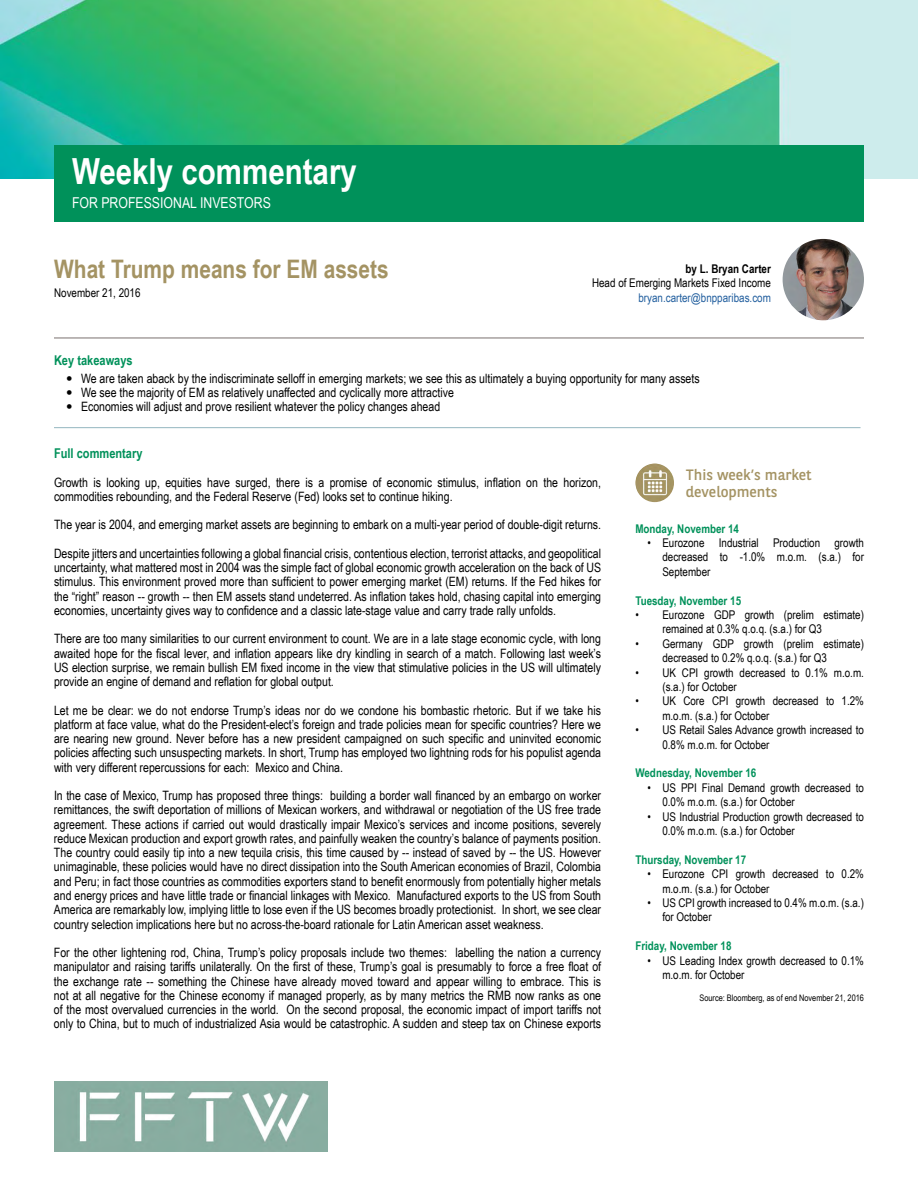
<style>
.page{position:relative;width:918px;height:1188px;background:#fff}
.page>*{position:absolute;margin:0;border:0;box-sizing:border-box;transform-origin:0 0}
.t1{font:700 36px "Arial Narrow";color:#fff}
.t2{font:700 25.5px "Arial Narrow";color:#a49363}
.t3{font:15px/16.5px "BNPP Sans";color:#a49363}
.t4{font:15px "Arial Narrow";color:#fff}
.t5{font:700 13.5px "Arial Narrow";color:#00915a}
.t6{font:12.9px/14.2px "Arial Narrow";color:#000;text-align:justify}
.t7{font:12px/14.4px "Arial Narrow";color:#000}
.t8{font:700 12px "Arial Narrow";color:#00915a}
.t9{font:12px "Arial Narrow";color:#215e9e}
.t10{font:700 12px "Arial Narrow";color:#000}
.t11{font:9px "Arial Narrow";color:#000}
.s1{font-family:"Avenir"}
</style>
<div class="page">
<img style="left:783px;top:239px;width:81px;height:81px;border-radius:41px">
<hr style="left:54px;top:338px;width:810px;height:1px;background:#79716f">
<img style="left:635px;top:464px;width:39px;height:38px;border-radius:19px">
<hr style="left:54px;top:427px;width:807px;height:1px;background:#94b6bf">
<img style="left:0;top:0;width:918px;height:179px">
<div style="left:54px;top:145px;width:810px;height:77px;background:#00915a"></div>
<img style="left:54px;top:1081px;width:274px;height:70px">
<h1 class="t1" style="left:72px;top:144px;width:286px">Weekly commentary</h1>
<p class="t4" style="left:72px;top:192px;width:200px">FOR PROFESSIONAL INVESTORS</p>
<h2 class="t2" style="left:54px;top:250px;width:336px">What Trump means for EM assets</h2>
<p class="t7" style="left:54px;top:285px;width:88px">November 21, 2016</p>
<p class="t10" style="left:686px;top:259px;width:87px">by L. Bryan Carter</p>
<p class="t7" style="left:592px;top:275px;width:180px">Head of Emerging Markets Fixed Income</p>
<p class="t9" style="left:638px;top:289px;width:134px">bryan.carter@bnpparibas.com</p>
<p class="t5" style="left:54px;top:350px;width:80px">Key takeaways</p>
<p class="t6" style="left:66px;top:371px;width:635px"><span class="s1">•</span> We are taken aback by the indiscriminate selloff in emerging markets; we see this as ultimately a buying opportunity for many assets</p>
<p class="t6" style="left:66px;top:385px;width:389px"><span class="s1">•</span> We see the majority of EM as relatively unaffected and cyclically more attractive</p>
<p class="t6" style="left:66px;top:399px;width:376px"><span class="s1">•</span> Economies will adjust and prove resilient whatever the policy changes ahead</p>
<p class="t5" style="left:54px;top:443px;width:90px">Full commentary</p>
<p class="t6" style="left:54px;top:475px;width:549px">Growth is looking up, equities have surged, there is a promise of economic stimulus, inflation on the horizon, commodities rebounding, and the Federal Reserve (Fed) looks set to continue hiking.</p>
<p class="t6" style="left:54px;top:517px;width:549px">The year is 2004, and emerging market assets are beginning to embark on a multi-year period of double-digit returns.</p>
<p class="t6" style="left:54px;top:546px;width:549px">Despite jitters and uncertainties following a global financial crisis, contentious election, terrorist attacks, and geopolitical uncertainty, what mattered most in 2004 was the simple fact of global economic growth acceleration on the back of US stimulus. This environment proved more than sufficient to power emerging market (EM) returns. If the Fed hikes for the “right” reason -- growth -- then EM assets stand undeterred. As inflation takes hold, chasing capital into emerging economies, uncertainty gives way to confidence and a classic late-stage value and carry trade rally unfolds.</p>
<p class="t6" style="left:54px;top:631px;width:549px">There are too many similarities to our current environment to count. We are in a late stage economic cycle, with long awaited hope for the fiscal lever, and inflation appears like dry kindling in search of a match. Following last week’s US election surprise, we remain bullish EM fixed income in the view that stimulative policies in the US will ultimately provide an engine of demand and reflation for global output.</p>
<p class="t6" style="left:54px;top:703px;width:549px">Let me be clear: we do not endorse Trump’s ideas nor do we condone his bombastic rhetoric. But if we take his platform at face value, what do the President-elect’s foreign and trade policies mean for specific countries? Here we are nearing new ground. Never before has a new president campaigned on such specific and uninvited economic policies affecting such unsuspecting markets. In short, Trump has employed two lightning rods for his populist agenda with very different repercussions for each: Mexico and China.</p>
<p class="t6" style="left:54px;top:788px;width:549px">In the case of Mexico, Trump has proposed three things: building a border wall financed by an embargo on worker remittances, the swift deportation of millions of Mexican workers, and withdrawal or negotiation of the US free trade agreement. These actions if carried out would drastically impair Mexico’s services and income positions, severely reduce Mexican production and export growth rates, and painfully weaken the country’s balance of payments position.<br>The country could easily tip into a new tequila crisis, this time caused by -- instead of saved by -- the US. However unimaginable, these policies would have no direct dissipation into the South American economies of Brazil, Colombia and Peru; in fact those countries as commodities exporters stand to benefit enormously from potentially higher metals and energy prices and have little trade or financial linkages with Mexico. Manufactured exports to the US from South America are remarkably low, implying little to lose even if the US becomes broadly protectionist. In short, we see clear country selection implications here but no across-the-board rationale for Latin American asset weakness.</p>
<p class="t6" style="left:54px;top:945px;width:549px">For the other lightening rod, China, Trump’s policy proposals include two themes: labelling the nation a currency manipulator and raising tariffs unilaterally. On the first of these, Trump’s goal is presumably to force a free float of the exchange rate -- something the Chinese have already moved toward and appear willing to embrace. This is not at all negative for the Chinese economy if managed properly, as by many metrics the RMB now ranks as one of the most overvalued currencies in the world. On the second proposal, the economic impact of import tariffs not only to China, but to much of industrialized Asia would be catastrophic. A sudden and steep tax on Chinese exports</p>
<p class="t3" style="left:686px;top:466px;width:127px">This week’s market developments</p>
<p class="t8" style="left:635px;top:519px;width:105px">Monday, November 14</p>
<p class="t7" style="left:662px;top:535px;width:203px;text-align:justify;text-indent:-15px">• Eurozone Industrial Production growth decreased to -1.0% m.o.m. (s.a.) for September</p>
<p class="t8" style="left:635px;top:591px;width:107px">Tuesday, November 15</p>
<p class="t7" style="left:662px;top:607px;width:203px;text-indent:-27px">• Eurozone GDP growth (prelim estimate) remained at 0.3% q.o.q. (s.a.) for Q3</p>
<p class="t7" style="left:662px;top:636px;width:203px;text-indent:-27px">• Germany GDP growth (prelim estimate) decreased to 0.2% q.o.q. (s.a.) for Q3</p>
<p class="t7" style="left:662px;top:665px;width:203px;text-indent:-27px">• UK CPI growth decreased to 0.1% m.o.m. (s.a.) for October</p>
<p class="t7" style="left:662px;top:694px;width:203px;text-indent:-27px">• UK Core CPI growth decreased to 1.2% m.o.m. (s.a.) for October</p>
<p class="t7" style="left:662px;top:722px;width:203px;text-indent:-27px">• US Retail Sales Advance growth increased to<br>0.8% m.o.m. for October</p>
<p class="t8" style="left:635px;top:764px;width:123px">Wednesday, November 16</p>
<p class="t7" style="left:662px;top:780px;width:203px;text-indent:-15px">• US PPI Final Demand growth decreased to<br>0.0% m.o.m. (s.a.) for October</p>
<p class="t7" style="left:662px;top:809px;width:203px;text-indent:-15px">• US Industrial Production growth decreased to<br>0.0% m.o.m. (s.a.) for October</p>
<p class="t8" style="left:635px;top:851px;width:112px">Thursday, November 17</p>
<p class="t7" style="left:662px;top:866px;width:203px;text-indent:-15px">• Eurozone CPI growth decreased to 0.2% m.o.m. (s.a.) for October</p>
<p class="t7" style="left:662px;top:895px;width:203px;text-indent:-15px">• US CPI growth increased to 0.4% m.o.m. (s.a.) for October</p>
<p class="t8" style="left:635px;top:937px;width:98px">Friday, November 18</p>
<p class="t7" style="left:662px;top:953px;width:203px;text-indent:-15px">• US Leading Index growth decreased to 0.1% m.o.m. for October</p>
<p class="t11" style="left:699px;top:991px;width:166px">Source: Bloomberg, as of end November 21, 2016</p>
</div>
